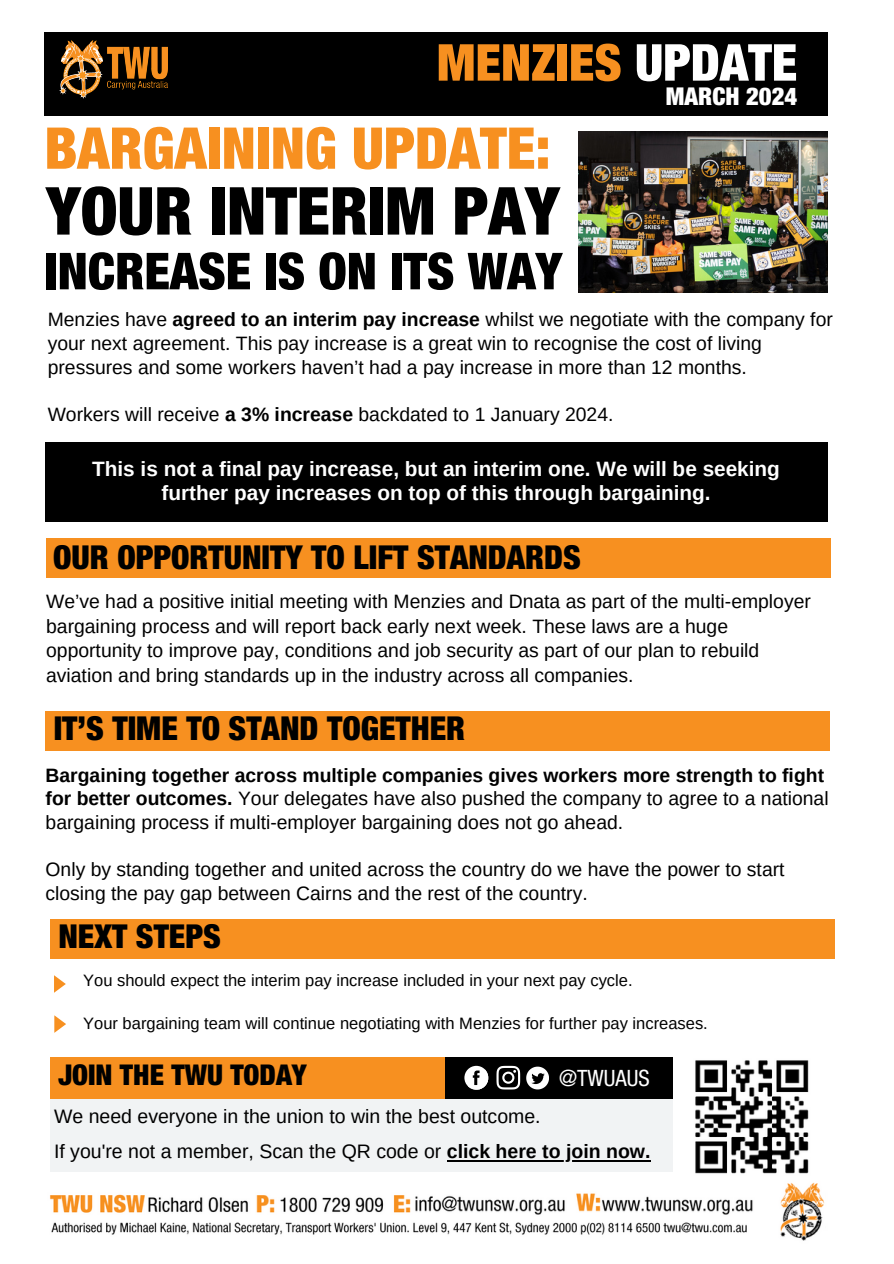
<style>
.page{position:relative;width:894px;height:1264px;background:#fff}
.page>*{position:absolute;margin:0;border:0;box-sizing:border-box;transform-origin:0 0}
.t1{font:900 condensed 66.3px "Helvetica Neue LT Std";color:#000}
.t2{font:900 condensed 57.6px "Helvetica Neue LT Std";color:#f79020}
.t3{font:900 condensed 51px "Helvetica Neue LT Std";color:#000}
.t4{font:900 condensed 50.85px "Helvetica Neue LT Std";color:#f79020}
.t5{font:900 condensed 33px "Helvetica Neue LT Std";color:#000}
.t6{font:900 condensed 28.65px "Helvetica Neue LT Std";color:#000}
.t7{font:900 condensed 24.6px "Helvetica Neue LT Std";color:#fff}
.t8{font:condensed 22.5px "Helvetica Neue LT Std";color:#fff}
.t9{font:700 20.7px/23.9px "Arimo";color:#fff;text-align:center}
.t10{font:19.5px "Arimo";color:#000}
.t11{font:19.35px/23.7px "Arimo";color:#000}
.t12{font:16.5px "Arimo";color:#000}
.s1{color:#fff}
.s2{font-weight:700}
</style>
<div class="page">
<img style="left:695px;top:1060px;width:114px;height:114px">
<div style="left:44px;top:32px;width:783px;height:83px;background:#000"></div>
<img style="left:59px;top:41px;width:108px;height:57px">
<img style="left:50px;top:1182px;width:775px;height:59px">
<div style="left:50px;top:1086px;width:622px;height:85px;background:#f1f3f4"></div>
<div style="left:50px;top:1057px;width:617px;height:41px;background:#f79020"></div>
<div style="left:445px;top:1057px;width:227px;height:41px;background:#000"></div>
<svg style="left:464px;top:1065px;width:24px;height:24px"></svg>
<svg style="left:468px;top:1069px;width:21px;height:21px"></svg>
<svg style="left:526px;top:1066px;width:22px;height:23px"></svg>
<svg style="left:496px;top:1065px;width:24px;height:24px"></svg>
<img style="left:578px;top:131px;width:249px;height:161px">
<hr style="left:446px;top:1159px;width:204px;height:2px;background:#000">
<div style="left:46px;top:442px;width:781px;height:79px;background:#000"></div>
<div style="left:50px;top:919px;width:784px;height:39px;background:#f79020"></div>
<svg style="left:54px;top:975px;width:12px;height:17px"></svg>
<svg style="left:54px;top:1015px;width:12px;height:17px"></svg>
<div style="left:46px;top:538px;width:784px;height:40px;background:#f79020"></div>
<div style="left:46px;top:711px;width:783px;height:40px;background:#f79020"></div>
<p class="t4" style="left:436px;top:44px;width:362px">MENZIES <span class="s1">UPDATE</span></p>
<p class="t7" style="left:665px;top:88px;width:133px">MARCH 2024</p>
<p class="t2" style="left:44px;top:128px;width:507px">BARGAINING UPDATE:</p>
<h4 class="t1" style="left:46px;top:187px;width:515px">YOUR INTERIM PAY</h4>
<p class="t3" style="left:44px;top:253px;width:519px">INCREASE IS ON ITS WAY</p>
<h2 class="t11" style="left:48px;top:308px;width:786px">Menzies have <span class="s2">agreed to an interim pay increase</span> whilst we negotiate with the company for your next agreement. This pay increase is a great win to recognise the cost of living pressures and some workers haven’t had a pay increase in more than 12 months.</h2>
<h3 class="t11" style="left:48px;top:402px;width:567px">Workers will receive <span class="s2">a 3% increase</span> backdated to 1 January 2024.</h3>
<p class="t9" style="left:92px;top:457px;width:689px">This is not a final pay increase, but an interim one. We will be seeking further pay increases on top of this through bargaining.</p>
<p class="t5" style="left:53px;top:545px;width:529px">OUR OPPORTUNITY TO LIFT STANDARDS</p>
<p class="t11" style="left:46px;top:588px;width:766px;line-height:24.8px">We’ve had a positive initial meeting with Menzies and Dnata as part of the multi-employer bargaining process and will report back early next week. These laws are a huge opportunity to improve pay, conditions and job security as part of our plan to rebuild aviation and bring standards up in the industry across all companies.</p>
<p class="t5" style="left:54px;top:716px;width:413px">IT’S TIME TO STAND TOGETHER</p>
<p class="t11" style="left:46px;top:763px;width:784px"><span class="s2">Bargaining together across multiple companies gives workers more strength to fight for better outcomes.</span> Your delegates have also pushed the company to agree to a national bargaining process if multi-employer bargaining does not go ahead.</p>
<p class="t11" style="left:46px;top:857px;width:740px">Only by standing together and united across the country do we have the power to start closing the pay gap between Cairns and the rest of the country.</p>
<p class="t5" style="left:58px;top:924px;width:164px">NEXT STEPS</p>
<p class="t12" style="left:83px;top:971px;width:550px">You should expect the interim pay increase included in your next pay cycle.</p>
<h5 class="t12" style="left:83px;top:1014px;width:626px">Your bargaining team will continue negotiating with Menzies for further pay increases.</h5>
<h4 class="t6" style="left:58px;top:1064px;width:250px">JOIN THE TWU TODAY</h4>
<p class="t8" style="left:559px;top:1070px;width:92px">@TWUAUS</p>
<p class="t10" style="left:54px;top:1105px;width:488px">We need everyone in the union to win the best outcome.</p>
<h4 class="t10" style="left:54px;top:1140px;width:597px">If you're not a member, Scan the QR code or <span class="s2">click here to join now.</span></h4>
</div>
